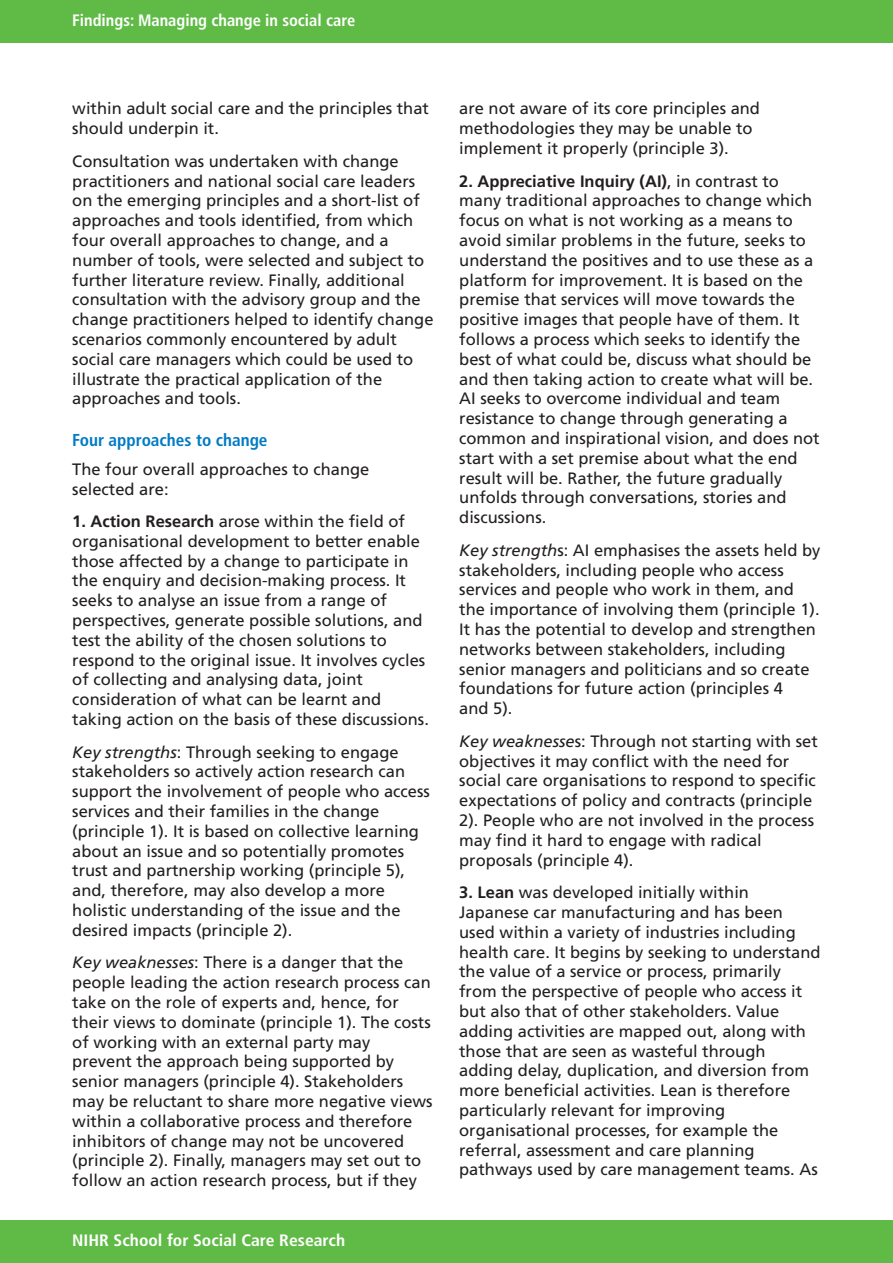
<style>
.page{position:relative;width:893px;height:1263px;background:#fff}
.page>*{position:absolute;margin:0;border:0;box-sizing:border-box;transform-origin:0 0}
.t1{font:700 condensed 17.25px "Frutiger";color:#007bc3}
.t2{font:16.5px/19.8px "Frutiger";color:#231f20}
.t3{font:700 condensed 16.5px "Frutiger";color:#fff}
.t4{font:700 condensed 16.5px "Frutiger";color:#fff;scale:1.07 1}
.s1{font-weight:700}
.s2{font-style:italic}
</style>
<div class="page">
<div style="left:0;top:1220px;width:893px;height:43px;background:#60bb46"></div>
<div style="left:0;top:0;width:893px;height:43px;background:#60bb46"></div>
<p class="t3" style="left:72px;top:13px;width:284px">Findings: Managing change in social care</p>
<p class="t2" style="left:72px;top:100px;width:358px">within adult social care and the principles that should underpin it.</p>
<p class="t2" style="left:72px;top:152px;width:363px">Consultation was undertaken with change practitioners and national social care leaders on the emerging principles and a short-list of approaches and tools identified, from which four overall approaches to change, and a number of tools, were selected and subject to further literature review. Finally, additional consultation with the advisory group and the change practitioners helped to identify change scenarios commonly encountered by adult social care managers which could be used to illustrate the practical application of the approaches and tools.</p>
<p class="t1" style="left:72px;top:433px;width:197px">Four approaches to change</p>
<p class="t2" style="left:72px;top:460px;width:299px">The four overall approaches to change selected are:</p>
<p class="t2" style="left:72px;top:513px;width:358px"><span class="s1">1. Action Research</span> arose within the field of organisational development to better enable those affected by a change to participate in the enquiry and decision-making process. It seeks to analyse an issue from a range of perspectives, generate possible solutions, and test the ability of the chosen solutions to respond to the original issue. It involves cycles of collecting and analysing data, joint consideration of what can be learnt and taking action on the basis of these discussions.</p>
<p class="t2" style="left:72px;top:743px;width:359px"><span class="s2">Key strengths</span>: Through seeking to engage stakeholders so actively action research can support the involvement of people who access services and their families in the change (principle 1). It is based on collective learning about an issue and so potentially promotes trust and partnership working (principle 5), and, therefore, may also develop a more holistic understanding of the issue and the desired impacts (principle 2).</p>
<p class="t2" style="left:72px;top:954px;width:362px"><span class="s2">Key weaknesses</span>: There is a danger that the people leading the action research process can take on the role of experts and, hence, for their views to dominate (principle 1). The costs of working with an external party may prevent the approach being supported by senior managers (principle 4). Stakeholders may be reluctant to share more negative views within a collaborative process and therefore inhibitors of change may not be uncovered (principle 2). Finally, managers may set out to follow an action research process, but if they</p>
<p class="t4" style="left:72px;top:1234px;width:257px">NIHR School for Social Care Research</p>
<p class="t2" style="left:459px;top:100px;width:302px">are not aware of its core principles and methodologies they may be unable to implement it properly (principle 3).</p>
<p class="t2" style="left:459px;top:172px;width:362px"><span class="s1">2. Appreciative Inquiry (AI)</span>, in contrast to many traditional approaches to change which focus on what is not working as a means to avoid similar problems in the future, seeks to understand the positives and to use these as a platform for improvement. It is based on the premise that services will move towards the positive images that people have of them. It follows a process which seeks to identify the best of what could be, discuss what should be and then taking action to create what will be.<br>AI seeks to overcome individual and team resistance to change through generating a common and inspirational vision, and does not start with a set premise about what the end result will be. Rather, the future gradually unfolds through conversations, stories and discussions.</p>
<p class="t2" style="left:459px;top:541px;width:363px"><span class="s2">Key strength</span>s: AI emphasises the assets held by stakeholders, including people who access services and people who work in them, and the importance of involving them (principle 1).<br>It has the potential to develop and strengthen networks between stakeholders, including senior managers and politicians and so create foundations for future action (principles 4<br>and 5).</p>
<p class="t2" style="left:459px;top:732px;width:360px"><span class="s2">Key weaknesse</span>s: Through not starting with set objectives it may conflict with the need for social care organisations to respond to specific expectations of policy and contracts (principle 2). People who are not involved in the process may find it hard to engage with radical proposals (principle 4).</p>
<p class="t2" style="left:459px;top:884px;width:363px"><span class="s1">3. Lean</span> was developed initially within Japanese car manufacturing and has been used within a variety of industries including health care. It begins by seeking to understand the value of a service or process, primarily from the perspective of people who access it but also that of other stakeholders. Value adding activities are mapped out, along with those that are seen as wasteful through adding delay, duplication, and diversion from more beneficial activities. Lean is therefore particularly relevant for improving organisational processes, for example the referral, assessment and care planning pathways used by care management teams. As</p>
</div>
